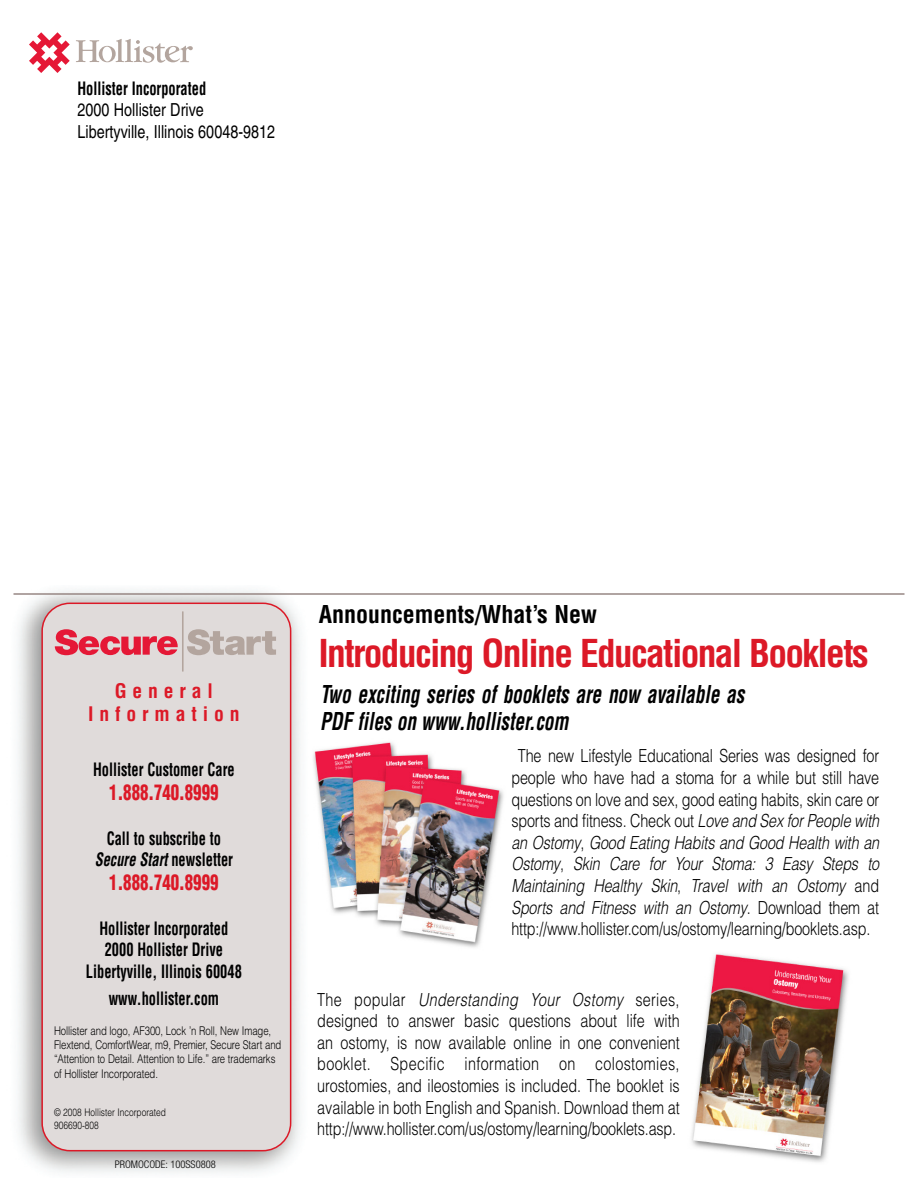
<style>
.page{position:relative;width:918px;height:1188px;background:#fff}
.page>*{position:absolute;margin:0;border:0;box-sizing:border-box;transform-origin:0 0}
.t1{font:700 condensed 37.5px "Helvetica";letter-spacing:-.045em;color:#dc1927}
.t2{font:italic 700 condensed 24px/27px "Helvetica";color:#000;scale:.8 1}
.t3{font:700 condensed 24px "Helvetica";color:#000}
.t4{font:900 condensed 21px "Helvetica";color:#dc1927;scale:.8 1}
.t5{font:700 condensed 19.65px/23.5px "Helvetica";letter-spacing:.3em;color:#dc1927;text-align:center}
.t6{font:300 18px/21.6px "Helvetica";letter-spacing:-.01em;color:#000;text-align:center;scale:.8 1}
.t7{font:700 condensed 18px/21.6px "Helvetica";color:#000;text-align:center;scale:.8 1}
.t8{font:18px/21.6px "Helvetica";color:#000;scale:.8 1}
.t9{font:300 12px/14.4px "Helvetica";letter-spacing:-.01em;color:#000;scale:.8 1}
.t10{font:300 10.5px/12.6px "Helvetica";color:#000;scale:.8 1}
.t11{font:300 condensed 10.5px "Helvetica Neue";color:#000}
.s1{font-style:italic}
</style>
<div class="page">
<img style="left:691px;top:953px;width:158px;height:209px">
<img style="left:313px;top:742px;width:191px;height:206px">
<img style="left:13px;top:590px;width:288px;height:583px">
<svg style="left:29px;top:32px;width:41px;height:41px"></svg>
<svg style="left:76px;top:39px;width:117px;height:24px"></svg>
<div style="left:41px;top:603px;width:250px;height:548px;background:#e0dbda"></div>
<svg style="left:55px;top:629px;width:123px;height:26px;background:#e27887"></svg>
<svg style="left:187px;top:629px;width:89px;height:26px;background:#c7bdb8"></svg>
<hr style="left:182px;top:611px;width:1px;height:61px;background:#b3a59e">
<hr style="left:14px;top:593px;width:890px;height:2px;background:#978784">
<p class="t7" style="left:77px;top:77px;width:162px">Hollister Incorporated</p>
<p class="t8" style="left:77px;top:101px;width:249px">2000 Hollister Drive<br>Libertyville, Illinois 60048-9812</p>
<p class="t5" style="left:88px;top:679px;width:153px">General<br>Information</p>
<p class="t7" style="left:93px;top:759px;width:178px">Hollister Customer Care</p>
<p class="t4" style="left:109px;top:780px;width:138px">1.888.740.8999</p>
<p class="t7" style="left:95px;top:828px;width:174px">Call to subscribe to<br><span class="s1">Secure Start</span> newsletter</p>
<p class="t4" style="left:109px;top:870px;width:138px">1.888.740.8999</p>
<p class="t7" style="left:86px;top:918px;width:196px">Hollister Incorporated<br>2000 Hollister Drive<br>Libertyville, Illinois 60048</p>
<p class="t7" style="left:109px;top:988px;width:140px">www.hollister.com</p>
<p class="t9" style="left:54px;top:1023px;width:286px">Hollister and logo, AF300, Lock ’n Roll, New Image, Flextend, ComfortWear, m9, Premier, Secure Start and “Attention to Detail. Attention to Life.” are trademarks of Hollister Incorporated.</p>
<p class="t10" style="left:54px;top:1106px;width:141px">© 2008 Hollister Incorporated<br>906690-808</p>
<p class="t11" style="left:115px;top:1160px;width:103px">PROMOCODE: 100SS0808</p>
<h2 class="t3" style="left:319px;top:601px;width:280px">Announcements/What’s New</h2>
<h1 class="t1" style="left:319px;top:632px;width:552px">Introducing Online Educational Booklets</h1>
<h2 class="t2" style="left:320px;top:681px;width:532px">Two exciting series of booklets are now available as<br>PDF files on www.hollister.com</h2>
<p class="t6" style="left:511px;top:745px;width:461px">The new Lifestyle Educational Series was designed for people who have had a stoma for a while but still have questions on love and sex, good eating habits, skin care or sports and fitness. Check out <span class="s1">Love and Sex for People with an Ostomy</span>, <span class="s1">Good Eating Habits and Good Health with an Ostomy</span>, <span class="s1">Skin Care for Your Stoma: 3 Easy Steps to Maintaining Healthy Skin</span>, <span class="s1">Travel with an Ostomy</span> and <span class="s1">Sports and Fitness with an Ostomy</span>. Download them at http://www.hollister.com/us/ostomy/learning/booklets.asp.</p>
<p class="t6" style="left:317px;top:989px;width:455px;text-align:justify">The popular <span class="s1">Understanding Your Ostomy</span> series, designed to answer basic questions about life with an ostomy, is now available online in one convenient booklet. Specific information on colostomies, urostomies, and ileostomies is included. The booklet is available in both English and Spanish. Download them at http://www.hollister.com/us/ostomy/learning/booklets.asp.</p>
</div>
